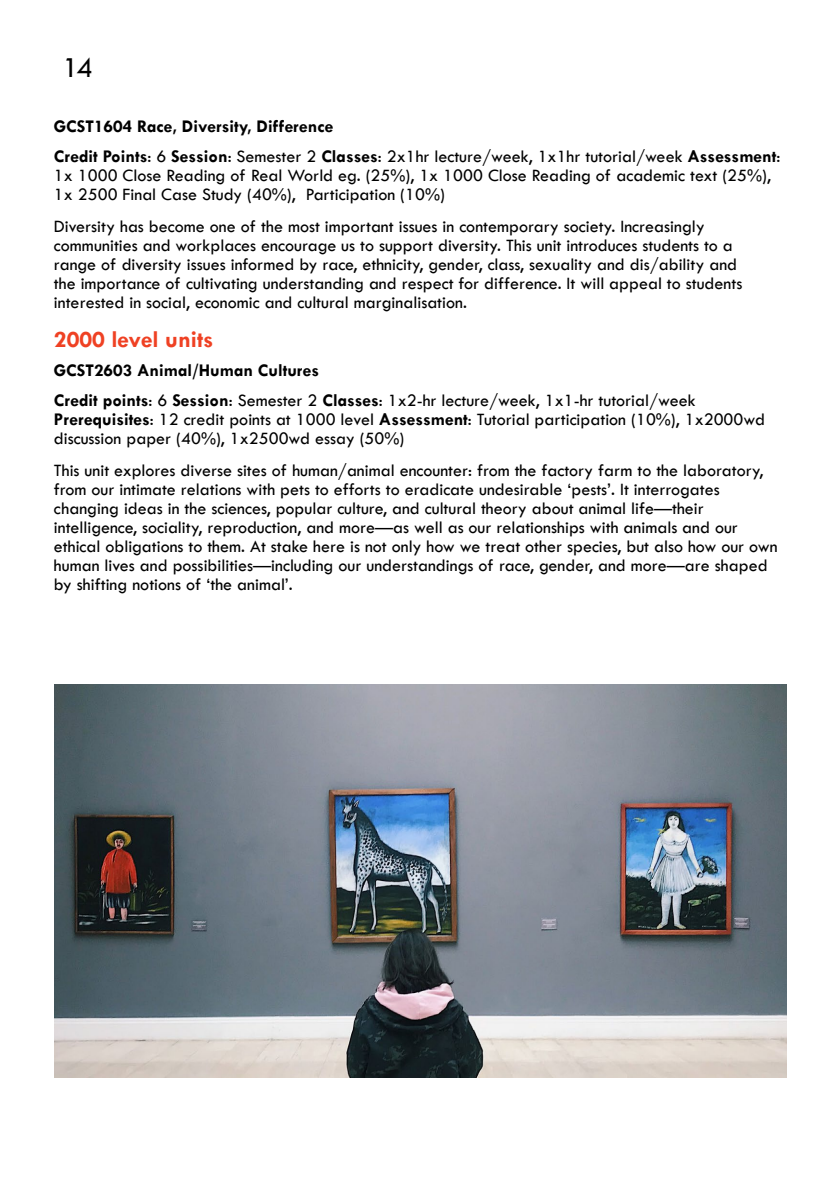
<style>
.page{position:relative;width:840px;height:1191px;background:#fff}
.page>*{position:absolute;margin:0;border:0;box-sizing:border-box;transform-origin:0 0}
.t1{font:30px "Tw Cen";color:#000}
.t2{font:700 24px "Tw Cen";color:#ef4123}
.t3{font:18px/19px "Tw Cen";color:#000}
.t4{font:700 18px/30.4px "Tw Cen";color:#000}
.s1{font-weight:400}
.s2{font-weight:700}
</style>
<div class="page">
<img style="left:54px;top:684px;width:731px;height:393px">
<h1 class="t1" style="left:62px;top:50px;width:32px">14</h1>
<p class="t4" style="left:54px;top:110px;width:727px">GCST1604 Race, Diversity, Difference<br>Credit Points<span class="s1">: 6</span> Session<span class="s1">: Semester 2</span> Classes<span class="s1">: 2x1hr lecture/week, 1x1hr tutorial/week</span> Assessment<span class="s1">:</span></p>
<p class="t3" style="left:54px;top:166px;width:718px">1x 1000 Close Reading of Real World eg. (25%), 1x 1000 Close Reading of academic text (25%),<br>1x 2500 Final Case Study (40%), Participation (10%)</p>
<p class="t3" style="left:54px;top:216px;width:689px">Diversity has become one of the most important issues in contemporary society. Increasingly communities and workplaces encourage us to support diversity. This unit introduces students to a range of diversity issues informed by race, ethnicity, gender, class, sexuality and dis/ability and the importance of cultivating understanding and respect for difference. It will appeal to students interested in social, economic and cultural marginalisation.</p>
<h2 class="t2" style="left:54px;top:325px;width:161px">2000 level units</h2>
<p class="t4" style="left:54px;top:354px;width:643px">GCST2603 Animal/Human Cultures<br>Credit points<span class="s1">: 6</span> Session<span class="s1">: Semester 2</span> Classes<span class="s1">: 1x2-hr lecture/week, 1x1-hr tutorial/week</span></p>
<p class="t3" style="left:54px;top:410px;width:712px"><span class="s2">Prerequisites</span>: 12 credit points at 1000 level <span class="s2">Assessment</span>: Tutorial participation (10%), 1x2000wd discussion paper (40%), 1x2500wd essay (50%)</p>
<p class="t3" style="left:54px;top:461px;width:724px">This unit explores diverse sites of human/animal encounter: from the factory farm to the laboratory, from our intimate relations with pets to efforts to eradicate undesirable ‘pests’. It interrogates changing ideas in the sciences, popular culture, and cultural theory about animal life—their intelligence, sociality, reproduction, and more—as well as our relationships with animals and our ethical obligations to them. At stake here is not only how we treat other species, but also how our own human lives and possibilities—including our understandings of race, gender, and more—are shaped by shifting notions of ‘the animal’.</p>
</div>
